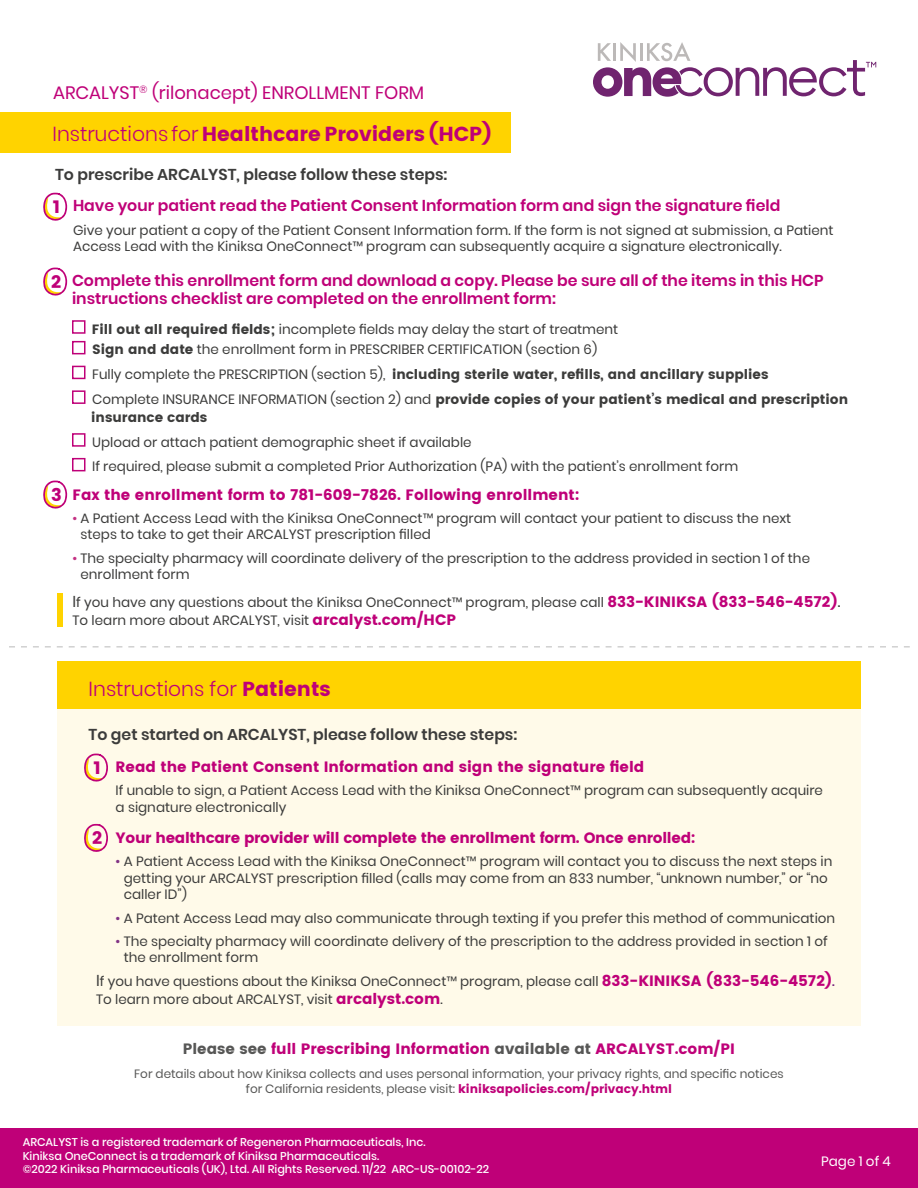
<style>
.page{position:relative;width:918px;height:1188px;background:#fff}
.page>*{position:absolute;margin:0;border:0;box-sizing:border-box;transform-origin:0 0}
.t1{font:20.25px "Poppins";color:#bf0078}
.t2{font:300 20.25px "Poppins";color:#bf0078}
.t3{font:18px "Poppins";color:#bf0078}
.t4{font:17.7px "Poppins";color:#bf0078}
.t5{font:600 15.75px/18px "Poppins";color:#bf0078}
.t6{font:600 15.75px "Poppins";color:#3c3c3b}
.t7{font:15px "Poppins";color:#bf0078}
.t8{font:15px "Poppins";letter-spacing:-.02em;color:#bf0078}
.t9{font:13.5px/16.5px "Poppins";color:#3c3c3b}
.t10{font:13.5px/24.8px "Poppins";color:#3c3c3b}
.t11{font:13.5px "Poppins";color:#fff}
.t12{font:12px/15px "Poppins";color:#575756;text-align:center}
.t13{font:500 11.25px/13.5px "Poppins";color:#fff}
.s1{font-weight:300}
.s2{font-style:inherit}
.s3{color:#c43183}
.s4{font-size:15.75px}
.s5{font-size:15px;color:#bf0078}
.s6{font-weight:400}
.s7{color:#813385}
.s8{font-size:15.75px;color:#761f7c}
.s9{color:#575756}
.s10{color:#bf0078}
</style>
<div class="page">
<div style="left:0;top:1128px;width:918px;height:60px;background:#bf0078"></div>
<div style="left:72px;top:320px;width:14px;height:14px;border:2px solid #bf0078"></div>
<div style="left:72px;top:341px;width:14px;height:13px;border:2px solid #bf0078"></div>
<div style="left:72px;top:366px;width:14px;height:13px;border:2px solid #bf0078"></div>
<div style="left:72px;top:390px;width:14px;height:14px;border:2px solid #bf0078"></div>
<div style="left:72px;top:433px;width:14px;height:14px;border:2px solid #bf0078"></div>
<div style="left:72px;top:458px;width:14px;height:13px;border:2px solid #bf0078"></div>
<div style="left:57px;top:672px;width:804px;height:354px;background:#fffae9"></div>
<div style="left:57px;top:661px;width:804px;height:48px;background:#ffd300"></div>
<div style="left:57px;top:594px;width:5px;height:33px;background:#ffd300"></div>
<div style="left:0;top:112px;width:510px;height:41px;background:#ffd300"></div>
<svg style="left:43px;top:268px;width:24px;height:28px"></svg>
<svg style="left:43px;top:193px;width:24px;height:28px"></svg>
<svg style="left:43px;top:481px;width:24px;height:28px"></svg>
<svg style="left:84px;top:824px;width:24px;height:28px"></svg>
<svg style="left:84px;top:754px;width:24px;height:28px"></svg>
<svg style="left:9px;top:646px;width:901px;height:2px"></svg>
<svg style="left:593px;top:42px;width:283px;height:55px"></svg>
<h2 class="t3" style="left:53px;top:82px;width:373px">ARCALYST<sup>®</sup> (rilonacept) ENROLLMENT FORM</h2>
<h1 class="t1" style="left:52px;top:122px;width:441px"><span class="s1">Instructions for</span> Healthcare Providers (HCP)</h1>
<p class="t6" style="left:55px;top:165px;width:394px">To prescribe ARCALYST, please follow these steps:</p>
<p class="t5" style="left:73px;top:197px;width:709px">Have your patient read the Patient Consent Information form and sign the signature field</p>
<p class="t9" style="left:73px;top:222px;width:762px">Give your patient a copy of the Patient Consent Information form. If the form is not signed at submission, a Patient<br>Access Lead with the Kiniksa OneConnect™ program can subsequently acquire a signature electronically.</p>
<p class="t5" style="left:72px;top:272px;width:753px">Complete this enrollment form and download a copy. Please be sure all of the items in this HCP instructions checklist are completed on the enrollment form:</p>
<p class="t9" style="left:92px;top:319px;width:528px;line-height:20.7px"><span class="s2">Fill out all required fields;</span> incomplete fields may delay the start of treatment<br><span class="s2">Sign and date</span> the enrollment form in PRESCRIBER CERTIFICATION (section 6)</p>
<p class="t10" style="left:92px;top:362px;width:757px"><span class="s2">Fully complete the PRESCRIPTION (section 5),</span> including sterile water, refills, and ancillary supplies<br><span class="s2">Complete INSURANCE INFORMATION (section 2) and</span> provide copies of your patient’s medical and prescription</p>
<p class="t10" style="left:91px;top:405px;width:118px">insurance cards</p>
<p class="t9" style="left:92px;top:430px;width:648px;line-height:24.8px">Upload or attach patient demographic sheet if available<br>If required, please submit a completed Prior Authorization (PA) with the patient’s enrollment form</p>
<p class="t7" style="left:72px;top:486px;width:509px">Fax the enrollment form to 781-609-7826. Following enrollment:</p>
<p class="t9" style="left:81px;top:510px;width:712px;text-indent:-8px"><span class="s3">•</span> A Patient Access Lead with the Kiniksa OneConnect™ program will contact your patient to discuss the next steps to take to get their ARCALYST prescription filled</p>
<p class="t9" style="left:81px;top:550px;width:731px;text-indent:-8px"><span class="s3">•</span> The specialty pharmacy will coordinate delivery of the prescription to the address provided in section 1 of the enrollment form</p>
<h3 class="t4" style="left:53px;top:197px;width:9px">1</h3>
<h3 class="t4" style="left:51px;top:272px;width:12px">2</h3>
<h3 class="t4" style="left:51px;top:485px;width:12px">3</h3>
<p class="t9" style="left:73px;top:594px;width:769px;line-height:18px"><span class="s4">I</span>f you have any questions about the Kiniksa OneConnect™ program, please call <span class="s5">833-KINIKSA (833-546-4572)</span><span class="s4">.<br></span>To learn more about ARCALYST, visit <span class="s5">arcalyst.com/HCP</span></p>
<h1 class="t2" style="left:89px;top:677px;width:244px">Instructions for <span class="s6">Patients</span></h1>
<p class="t6" style="left:89px;top:726px;width:430px">To get started on ARCALYST, please follow these steps:</p>
<p class="t7" style="left:116px;top:758px;width:530px">Read the Patient Consent Information and sign the signature field</p>
<p class="t9" style="left:116px;top:782px;width:709px">If unable to sign, a Patient Access Lead with the Kiniksa OneConnect™ program can subsequently acquire a signature electronically</p>
<p class="t8" style="left:116px;top:829px;width:582px">Your healthcare provider will complete the enrollment form. Once enrolled:</p>
<p class="t9" style="left:124px;top:853px;width:710px;text-indent:-8px"><span class="s7">•</span> A Patient Access Lead with the Kiniksa OneConnect™ program will contact you to discuss the next steps in getting your ARCALYST prescription filled (calls may come from an 833 number, “unknown number,” or “no caller ID”)</p>
<p class="t9" style="left:116px;top:910px;width:721px"><span class="s7">•</span> A Patent Access Lead may also communicate through texting if you prefer this method of communication</p>
<p class="t9" style="left:124px;top:933px;width:706px;text-indent:-8px"><span class="s7">•</span> The specialty pharmacy will coordinate delivery of the prescription to the address provided in section 1 of the enrollment form</p>
<h3 class="t4" style="left:94px;top:758px;width:9px">1</h3>
<h3 class="t4" style="left:92px;top:828px;width:12px">2</h3>
<p class="t9" style="left:96px;top:972px;width:740px;line-height:18px"><span class="s4">I</span>f you have questions about the Kiniksa OneConnect™ program, please call <span class="s5">833-KINIKSA (833-546-4572)</span><span class="s8">.<br></span>To learn more about ARCALYST, visit <span class="s5">arcalyst.com</span>.</p>
<p class="t7" style="left:183px;top:1040px;width:553px"><span class="s9">Please see</span> full Prescribing Information <span class="s9">available at</span> ARCALYST.com/PI</p>
<p class="t12" style="left:134px;top:1066px;width:651px">For details about how Kiniksa collects and uses personal information, your privacy rights, and specific notices for California residents, please visit: <span class="s10">kiniksapolicies.com/privacy.html</span></p>
<p class="t13" style="left:23px;top:1135px;width:468px">ARCALYST is a registered trademark of Regeneron Pharmaceuticals, Inc.<br>Kiniksa OneConnect is a trademark of Kiniksa Pharmaceuticals.<br>©2022 Kiniksa Pharmaceuticals (UK), Ltd. All Rights Reserved. 11/22 ARC-US-00102-22</p>
<p class="t11" style="left:821px;top:1154px;width:71px">Page 1 of 4</p>
</div>
